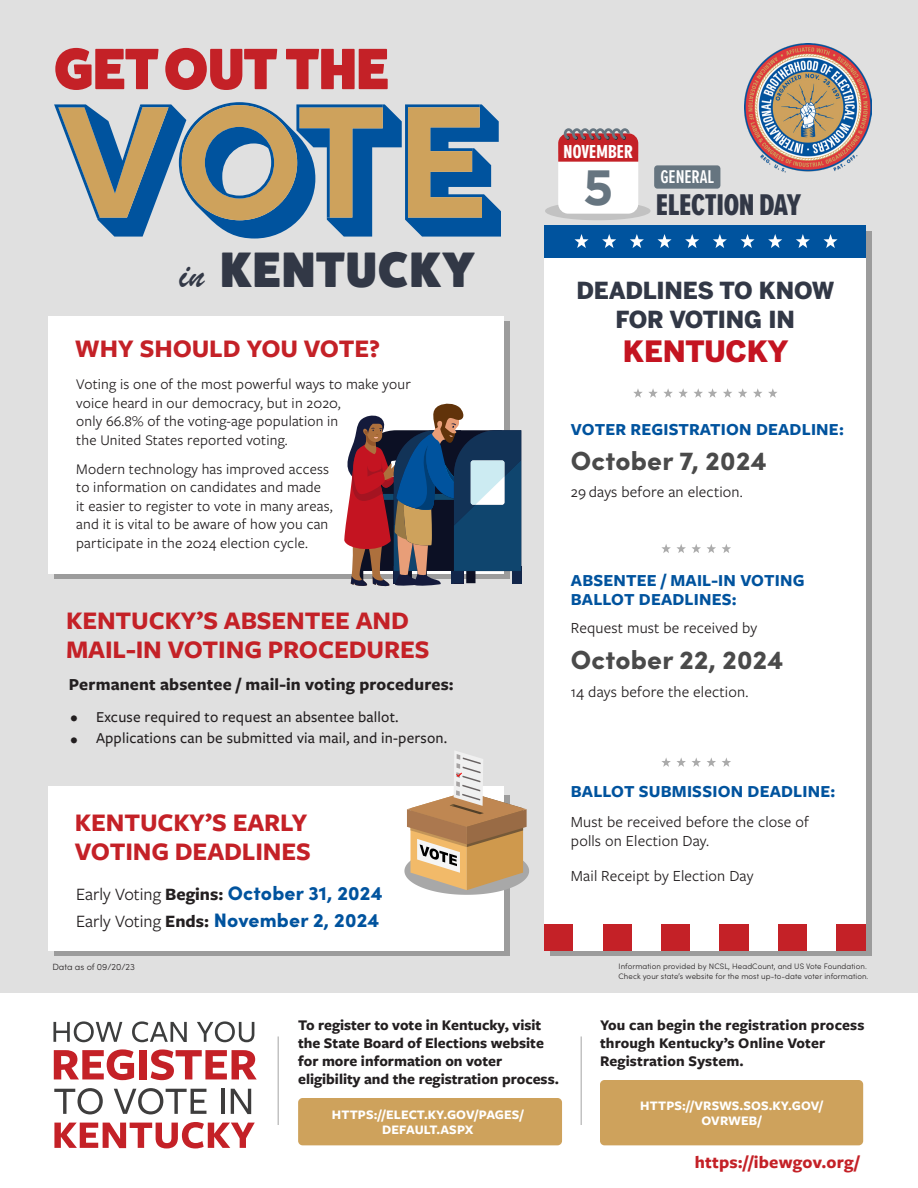
<style>
.page{position:relative;width:918px;height:1188px;background:#fff}
.page>*{position:absolute;margin:0;border:0;box-sizing:border-box;transform-origin:0 0}
.t1{font:800 49.95px "Fat Frank";letter-spacing:.03em;color:#323846}
.t2{font:700 49.2px "Gotham";color:#667580}
.t3{font:31.05px "Proxima Nova Ex Cn Extrabld";letter-spacing:-.01em;color:#323846}
.t4{font:900 29.25px "Benton Sans";letter-spacing:-.01em;color:#c41421}
.t5{font:700 26.25px/29.2px "Freight Sans Pro";letter-spacing:-.005em;color:#c42127}
.t6{font:900 26.25px "Sofia Pro";letter-spacing:.01em;color:#4a4a4a}
.t7{font:900 23.4px/29.2px "Benton Sans";letter-spacing:-.01em;color:#323846;text-align:center}
.t8{font:900 19.5px "Sofia Pro";letter-spacing:.01em;color:#00539e}
.t9{font:900 19.5px "Neuzeit Gro Ext";letter-spacing:-.025em;color:#fff}
.t10{font:600 19.2px "Proxima Nova Ex Cn";color:#fff}
.t11{font:700 18px "Freight Sans Pro";letter-spacing:.01em;color:#c42127}
.t12{font:700 17.55px/18.9px "Freight Sans Pro";letter-spacing:.01em;color:#00539e}
.t13{font:700 17.55px "Freight Sans Pro";letter-spacing:.01em;color:#231f20}
.t14{font:16.05px/19.2px "Freight Sans Pro";letter-spacing:.01em;color:#231f20}
.t15{font:500 15.75px/20.4px "Freight Sans Pro";letter-spacing:.01em;color:#231f20}
.t16{font:300 15.75px "Freight Sans Pro";color:#231f20}
.t17{font:15.3px/18.5px "Freight Sans Pro";letter-spacing:.01em;color:#231f20}
.t18{font:700 15.3px/18px "Freight Sans Pro";color:#231f20}
.t19{font:700 13.5px/15px "Freight Sans Pro";letter-spacing:.01em;color:#fff;text-align:center}
.t20{font:300 9px "Sofia Pro";color:#231f20}
.t21{font:300 7.95px/9.4px "Sofia Pro";letter-spacing:.01em;color:#231f20}
.s1{font-family:"Brush Script";font-weight:400;font-size:41.7px}
.s2{font-family:"Freight Sans Pro";font-weight:400;font-size:18px;color:#231f20}
.s3{font-family:"Freight Sans Pro";font-weight:700;font-size:18px;color:#231f20}
</style>
<div class="page">
<div style="left:0;top:0;width:918px;height:1182px;background:#e0e0e0"></div>
<div style="left:0;top:993px;width:918px;height:195px;background:#fff"></div>
<svg style="left:55px;top:48px;width:104px;height:42px"></svg>
<svg style="left:165px;top:48px;width:112px;height:42px"></svg>
<svg style="left:286px;top:49px;width:102px;height:40px"></svg>
<svg style="left:54px;top:102px;width:447px;height:137px"></svg>
<div style="left:54px;top:795px;width:456px;height:161px;background:#9c9c9c"></div>
<div style="left:49px;top:316px;width:455px;height:258px;background:#fff"></div>
<div style="left:49px;top:786px;width:455px;height:165px;background:#fff"></div>
<div style="left:550px;top:231px;width:322px;height:725px;background:#9c9c9c"></div>
<div style="left:545px;top:230px;width:321px;height:718px;background:#fff"></div>
<div style="left:545px;top:924px;width:29px;height:27px;background:#c42127"></div>
<div style="left:574px;top:924px;width:29px;height:27px;background:#fff"></div>
<div style="left:603px;top:924px;width:29px;height:27px;background:#c42127"></div>
<div style="left:632px;top:924px;width:29px;height:27px;background:#fff"></div>
<div style="left:661px;top:924px;width:30px;height:27px;background:#c42127"></div>
<div style="left:691px;top:924px;width:29px;height:27px;background:#fff"></div>
<div style="left:720px;top:924px;width:29px;height:27px;background:#c42127"></div>
<div style="left:749px;top:924px;width:29px;height:27px;background:#fff"></div>
<div style="left:778px;top:924px;width:29px;height:27px;background:#c42127"></div>
<div style="left:807px;top:924px;width:29px;height:27px;background:#fff"></div>
<div style="left:836px;top:924px;width:30px;height:27px;background:#c42127"></div>
<div style="left:654px;top:165px;width:66px;height:24px;background:#667580;border-radius:3px"></div>
<div style="left:545px;top:202px;width:106px;height:18px;background:#c2c2c2;border-radius:50%"></div>
<svg style="left:558px;top:128px;width:80px;height:86px;background:#e2b3b5"></svg>
<div style="left:545px;top:225px;width:321px;height:33px;background:#00539e"></div>
<svg style="left:630px;top:234px;width:14px;height:14px"></svg>
<svg style="left:657px;top:234px;width:15px;height:14px"></svg>
<svg style="left:685px;top:234px;width:14px;height:14px"></svg>
<svg style="left:602px;top:234px;width:14px;height:14px"></svg>
<svg style="left:574px;top:234px;width:15px;height:14px"></svg>
<svg style="left:768px;top:234px;width:14px;height:14px"></svg>
<svg style="left:796px;top:234px;width:14px;height:14px"></svg>
<svg style="left:824px;top:234px;width:14px;height:14px"></svg>
<svg style="left:740px;top:234px;width:15px;height:14px"></svg>
<svg style="left:713px;top:234px;width:14px;height:14px"></svg>
<img style="left:744px;top:43px;width:128px;height:130px">
<div style="left:298px;top:1098px;width:264px;height:47px;background:#cea25c;border-radius:4px"></div>
<div style="left:600px;top:1080px;width:263px;height:65px;background:#cea25c;border-radius:4px"></div>
<svg style="left:342px;top:403px;width:179px;height:184px"></svg>
<svg style="left:53px;top:1021px;width:69px;height:21px"></svg>
<svg style="left:132px;top:1021px;width:55px;height:21px"></svg>
<svg style="left:197px;top:1021px;width:57px;height:21px"></svg>
<svg style="left:54px;top:1049px;width:80px;height:31px"></svg>
<div style="left:139px;top:1050px;width:8px;height:29px;background:#c42127"></div>
<svg style="left:151px;top:1049px;width:106px;height:31px"></svg>
<svg style="left:54px;top:1088px;width:49px;height:26px"></svg>
<svg style="left:114px;top:1088px;width:92px;height:26px"></svg>
<hr style="left:221px;top:1089px;width:3px;height:25px;background:#3e3d3d">
<svg style="left:231px;top:1089px;width:20px;height:25px"></svg>
<svg style="left:54px;top:1122px;width:201px;height:26px"></svg>
<svg style="left:404px;top:751px;width:125px;height:144px"></svg>
<svg style="left:738px;top:388px;width:9px;height:10px"></svg>
<svg style="left:753px;top:388px;width:9px;height:10px"></svg>
<svg style="left:768px;top:388px;width:9px;height:10px"></svg>
<svg style="left:723px;top:388px;width:9px;height:10px"></svg>
<svg style="left:633px;top:388px;width:84px;height:10px"></svg>
<svg style="left:692px;top:758px;width:9px;height:9px"></svg>
<svg style="left:707px;top:758px;width:9px;height:9px"></svg>
<svg style="left:722px;top:758px;width:9px;height:9px"></svg>
<svg style="left:661px;top:758px;width:25px;height:9px"></svg>
<svg style="left:692px;top:544px;width:9px;height:9px"></svg>
<svg style="left:707px;top:544px;width:9px;height:9px"></svg>
<svg style="left:722px;top:544px;width:9px;height:9px"></svg>
<svg style="left:661px;top:544px;width:25px;height:9px"></svg>
<hr style="left:580px;top:1036px;width:2px;height:89px;background:#c2c2c2">
<hr style="left:278px;top:1036px;width:1px;height:89px;background:#c2c2c2">
<p class="t1" style="left:179px;top:242px;width:297px"><span class="s1">in</span> KENTUCKY</p>
<p class="t5" style="left:75px;top:333px;width:307px">WHY SHOULD YOU VOTE?</p>
<p class="t17" style="left:76px;top:375px;width:336px">Voting is one of the most powerful ways to make your voice heard in our democracy, but in 2020,<br>only 66.8% of the voting-age population in<br>the United States reported voting.</p>
<p class="t17" style="left:76px;top:459px;width:258px">Modern technology has improved access to information on candidates and made it easier to register to vote in many areas, and it is vital to be aware of how you can participate in the 2024 election cycle.</p>
<p class="t5" style="left:66px;top:605px;width:344px">KENTUCKY’S ABSENTEE AND</p>
<p class="t5" style="left:66px;top:634px;width:365px">MAIL-IN VOTING PROCEDURES</p>
<p class="t13" style="left:69px;top:672px;width:386px">Permanent absentee / mail-in voting procedures:</p>
<p class="t16" style="left:70px;top:707px;width:9px">•</p>
<p class="t16" style="left:70px;top:728px;width:9px">•</p>
<p class="t15" style="left:96px;top:706px;width:353px">Excuse required to request an absentee ballot.<br>Applications can be submitted via mail, and in-person.</p>
<p class="t5" style="left:75px;top:807px;width:238px">KENTUCKY’S EARLY<br>VOTING DEADLINES</p>
<p class="t8" style="left:76px;top:877px;width:308px"><span class="s2">Early Voting</span> <span class="s3">Begins:</span> October 31, 2024</p>
<p class="t8" style="left:76px;top:904px;width:305px"><span class="s2">Early Voting</span> <span class="s3">Ends:</span> November 2, 2024</p>
<p class="t20" style="left:52px;top:960px;width:84px">Data as of 09/20/23</p>
<p class="t9" style="left:563px;top:141px;width:71px">NOVEMBER</p>
<h2 class="t2" style="left:583px;top:159px;width:33px">5</h2>
<p class="t10" style="left:660px;top:163px;width:55px">GENERAL</p>
<h3 class="t3" style="left:656px;top:182px;width:147px">ELECTION DAY</h3>
<p class="t7" style="left:577px;top:275px;width:259px">DEADLINES TO KNOW<br>FOR VOTING IN</p>
<p class="t4" style="left:623px;top:333px;width:167px">KENTUCKY</p>
<p class="t12" style="left:571px;top:419px;width:274px">VOTER REGISTRATION DEADLINE:</p>
<p class="t6" style="left:571px;top:440px;width:197px">October 7, 2024</p>
<p class="t14" style="left:571px;top:482px;width:173px">29 days before an election.</p>
<p class="t12" style="left:571px;top:570px;width:235px">ABSENTEE / MAIL-IN VOTING<br>BALLOT DEADLINES:</p>
<p class="t14" style="left:571px;top:618px;width:188px">Request must be received by</p>
<p class="t6" style="left:571px;top:639px;width:214px">October 22, 2024</p>
<p class="t14" style="left:571px;top:681px;width:179px">14 days before the election.</p>
<p class="t12" style="left:571px;top:782px;width:266px">BALLOT SUBMISSION DEADLINE:</p>
<p class="t14" style="left:571px;top:811px;width:239px">Must be received before the close of polls on Election Day.</p>
<p class="t14" style="left:571px;top:866px;width:184px">Mail Receipt by Election Day</p>
<p class="t21" style="left:619px;top:961px;width:251px">Information provided by NCSL, HeadCount, and US Vote Foundation.<br>Check your state’s website for the most up-to-date voter information.</p>
<p class="t18" style="left:298px;top:1016px;width:262px">To register to vote in Kentucky, visit the State Board of Elections website for more information on voter eligibility and the registration process.</p>
<p class="t19" style="left:332px;top:1107px;width:193px">HTTPS://ELECT.KY.GOV/PAGES/<br>DEFAULT.ASPX</p>
<p class="t19" style="left:640px;top:1098px;width:184px">HTTPS://VRSWS.SOS.KY.GOV/<br>OVRWEB/</p>
<p class="t18" style="left:600px;top:1016px;width:266px">You can begin the registration process through Kentucky’s Online Voter<br>Registration System.</p>
<p class="t11" style="left:695px;top:1149px;width:167px">https://ibewgov.org/</p>
</div>
